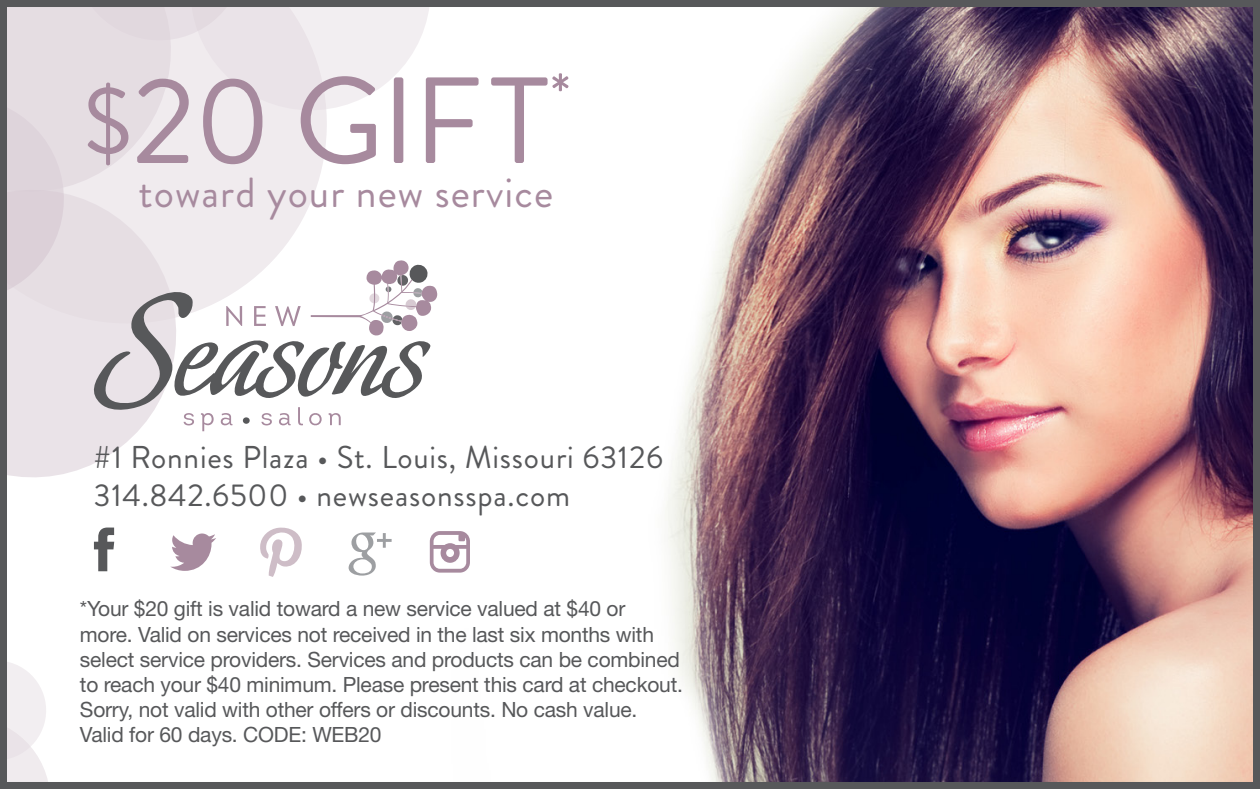
<style>
.page{position:relative;width:1260px;height:789px;background:#fff}
.page>*{position:absolute;margin:0;border:0;box-sizing:border-box;transform-origin:0 0}
.t1{font:122.15px "Brandon Grotesque";letter-spacing:-.015em;color:#a78a9e}
.t2{font:42px "Brandon Grotesque";letter-spacing:.025em;color:#a78a9e}
.t3{font:31.5px "Brandon Grotesque";letter-spacing:.025em;color:#57585a}
.t4{font:21px/25.2px "Helvetica Neue";letter-spacing:-.01em;color:#57585a}
.s1{font-size:92.75px}
</style>
<div class="page">
<img style="left:93px;top:8px;width:1159px;height:772px">
<svg style="left:8px;top:431px;width:187px;height:64px"></svg>
<svg style="left:8px;top:8px;width:438px;height:423px"></svg>
<svg style="left:349px;top:532px;width:43px;height:43px"></svg>
<svg style="left:260px;top:527px;width:43px;height:49px"></svg>
<svg style="left:94px;top:527px;width:20px;height:44px"></svg>
<svg style="left:170px;top:533px;width:46px;height:37px"></svg>
<svg style="left:430px;top:530px;width:40px;height:42px"></svg>
<svg style="left:8px;top:662px;width:40px;height:118px"></svg>
<div style="left:0;top:0;width:1260px;height:788px;border:7px solid #57585a"></div>
<p class="t1" style="left:83px;top:37px;width:489px"><span class="s1">$</span>20 GIFT<sup>*</sup></p>
<p class="t2" style="left:139px;top:164px;width:416px">toward your new service</p>
<p class="t3" style="left:94px;top:435px;width:571px">#1 Ronnies Plaza • St. Louis, Missouri 63126</p>
<p class="t3" style="left:94px;top:473px;width:478px">314.842.6500 • newseasonsspa.com</p>
<p class="t4" style="left:80px;top:595px;width:605px">*Your $20 gift is valid toward a new service valued at $40 or more. Valid on services not received in the last six months with select service providers. Services and products can be combined to reach your $40 minimum. Please present this card at checkout.<br>Sorry, not valid with other offers or discounts. No cash value.<br>Valid for 60 days. CODE: WEB20</p>
</div>
